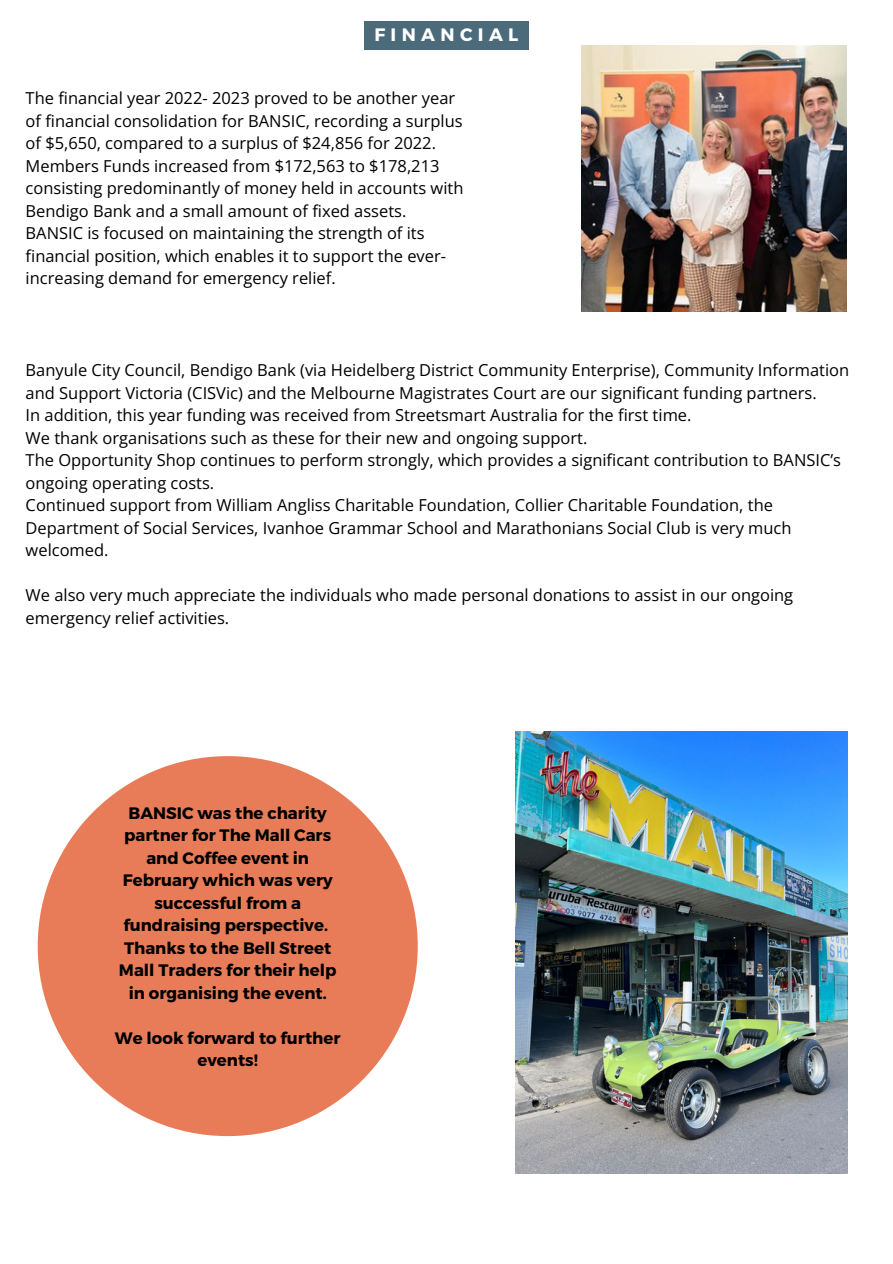
<style>
.page{position:relative;width:893px;height:1264px;background:#fff}
.page>*{position:absolute;margin:0;border:0;box-sizing:border-box;transform-origin:0 0}
.t1{font:700 18px "Montserrat";letter-spacing:.3em;color:#fff}
.t2{font:16.5px/22.5px "Open Sans";color:#000001}
.t3{font:16.5px/22.5px "Open Sans";color:#000}
.t4{font:700 16.5px/22.5px "Montserrat";color:#000;text-align:center}
</style>
<div class="page">
<img style="left:581px;top:46px;width:265px;height:265px">
<img style="left:515px;top:731px;width:332px;height:442px">
<div style="left:38px;top:756px;width:379px;height:380px;background:#e97c58;border-radius:50%"></div>
<div style="left:364px;top:21px;width:164px;height:28px;background:#4b6a7a"></div>
<p class="t1" style="left:374px;top:23px;width:145px">FINANCIAL</p>
<p class="t3" style="left:26px;top:87px;width:439px">The financial year 2022- 2023 proved to be another year of financial consolidation for BANSIC, recording a surplus of $5,650, compared to a surplus of $24,856 for 2022.<br>Members Funds increased from $172,563 to $178,213 consisting predominantly of money held in accounts with Bendigo Bank and a small amount of fixed assets.</p>
<p class="t3" style="left:26px;top:222px;width:422px">BANSIC is focused on maintaining the strength of its financial position, which enables it to support the ever&shy;increasing demand for emergency relief.</p>
<p class="t2" style="left:26px;top:359px;width:825px">Banyule City Council, Bendigo Bank (via Heidelberg District Community Enterprise), Community Information and Support Victoria (CISVic) and the Melbourne Magistrates Court are our significant funding partners.</p>
<p class="t2" style="left:26px;top:404px;width:667px">In addition, this year funding was received from Streetsmart Australia for the first time.</p>
<p class="t2" style="left:26px;top:426px;width:563px">We thank organisations such as these for their new and ongoing support.</p>
<p class="t2" style="left:26px;top:449px;width:816px">The Opportunity Shop continues to perform strongly, which provides a significant contribution to BANSIC’s ongoing operating costs.</p>
<p class="t2" style="left:26px;top:493px;width:767px">Continued support from William Angliss Charitable Foundation, Collier Charitable Foundation, the<br>Department of Social Services, Ivanhoe Grammar School and Marathonians Social Club is very much welcomed.</p>
<p class="t2" style="left:26px;top:583px;width:769px">We also very much appreciate the individuals who made personal donations to assist in our ongoing emergency relief activities.</p>
<p class="t4" style="left:123px;top:801px;width:211px">BANSIC was the charity partner for The Mall Cars and Coffee event in<br>February which was very successful from a fundraising perspective.</p>
<p class="t4" style="left:119px;top:935px;width:219px">Thanks to the Bell Street<br>Mall Traders for their help in organising the event.</p>
<p class="t4" style="left:115px;top:1025px;width:227px">We look forward to further events!</p>
</div>
